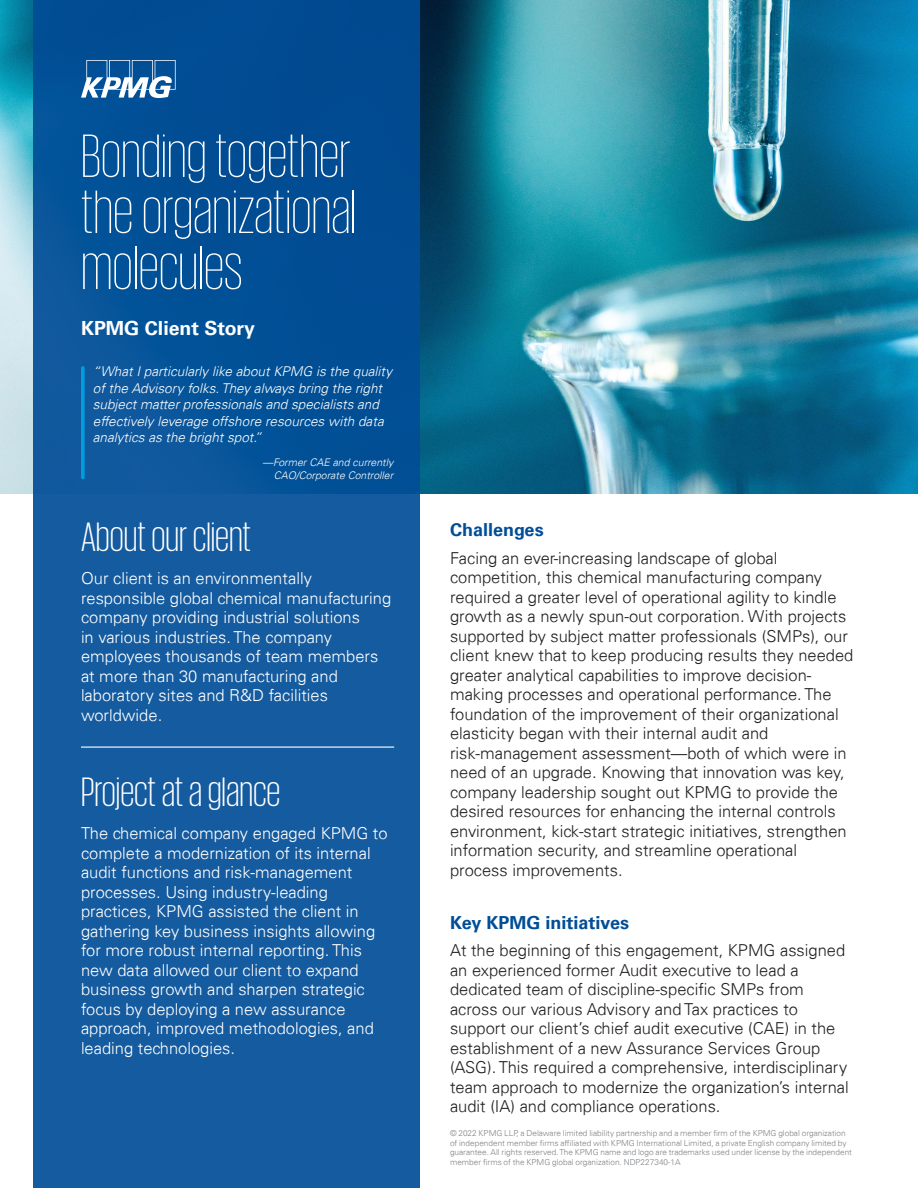
<style>
.page{position:relative;width:918px;height:1188px;background:#fff}
.page>*{position:absolute;margin:0;border:0;box-sizing:border-box;transform-origin:0 0}
.t1{font:200 62.55px/56.1px "KPMG";color:#fff;text-align:justify}
.t2{font:300 42px "KPMG";color:#fff}
.t3{font:700 19.5px "Univers 65";color:#fff}
.t4{font:700 18px "Univers 65";color:#014d97}
.t5{font:300 16.5px/19.5px "Univers 45";color:#231f20}
.t6{font:300 16.5px/19.5px "Univers 45";color:#fff}
.t7{font:italic 300 13.5px/16.5px "Univers 45";color:#fff}
.t8{font:italic 300 10.5px/13.5px "Univers 45";color:#fff;text-align:right}
.t9{font:300 8.25px/9.8px "Univers 45";color:#808285}
</style>
<div class="page">
<img style="left:0;top:0;width:918px;height:493px">
<div style="left:34px;top:0;width:386px;height:1188px;background:linear-gradient(to bottom,#004d94,#1c60a3)"></div>
<svg style="left:81px;top:60px;width:95px;height:38px"></svg>
<svg style="left:81px;top:366px;width:4px;height:113px"></svg>
<hr style="left:81px;top:747px;width:313px;height:1px;background:#fff">
<h1 class="t1" style="left:81px;top:126px;width:277px">Bonding together the organizational molecules</h1>
<p class="t3" style="left:81px;top:317px;width:176px">KPMG Client Story</p>
<p class="t7" style="left:93px;top:363px;width:301px">“What I particularly like about KPMG is the quality of the Advisory folks. They always bring the right subject matter professionals and specialists and effectively leverage offshore resources with data analytics as the bright spot.”</p>
<p class="t8" style="left:263px;top:455px;width:132px">—Former CAE and currently<br>CAO/Corporate Controller</p>
<h2 class="t2" style="left:81px;top:517px;width:172px">About our client</h2>
<p class="t6" style="left:81px;top:569px;width:312px">Our client is an environmentally responsible global chemical manufacturing company providing industrial solutions<br>in various industries. The company employees thousands of team members at more than 30 manufacturing and laboratory sites and R&amp;D facilities worldwide.</p>
<h2 class="t2" style="left:81px;top:772px;width:201px">Project at a glance</h2>
<p class="t6" style="left:81px;top:823px;width:308px">The chemical company engaged KPMG to complete a modernization of its internal audit functions and risk-management processes. Using industry-leading practices, KPMG assisted the client in gathering key business insights allowing for more robust internal reporting. This new data allowed our client to expand business growth and sharpen strategic focus by deploying a new assurance approach, improved methodologies, and leading technologies.</p>
<p class="t4" style="left:450px;top:519px;width:95px">Challenges</p>
<p class="t5" style="left:450px;top:548px;width:405px">Facing an ever-increasing landscape of global competition, this chemical manufacturing company required a greater level of operational agility to kindle growth as a newly spun-out corporation. With projects supported by subject matter professionals (SMPs), our client knew that to keep producing results they needed greater analytical capabilities to improve decision&shy;making processes and operational performance. The foundation of the improvement of their organizational elasticity began with their internal audit and risk-management assessment—both of which were in need of an upgrade. Knowing that innovation was key, company leadership sought out KPMG to provide the desired resources for enhancing the internal controls environment, kick-start strategic initiatives, strengthen information security, and streamline operational process improvements.</p>
<p class="t4" style="left:450px;top:912px;width:181px">Key KPMG initiatives</p>
<p class="t5" style="left:450px;top:941px;width:400px">At the beginning of this engagement, KPMG assigned an experienced former Audit executive to lead a dedicated team of discipline-specific SMPs from across our various Advisory and Tax practices to support our client’s chief audit executive (CAE) in the establishment of a new Assurance Services Group (ASG). This required a comprehensive, interdisciplinary team approach to modernize the organization’s internal audit (IA) and compliance operations.</p>
<p class="t9" style="left:450px;top:1128px;width:404px">© 2022 KPMG LLP, a Delaware limited liability partnership and a member firm of the KPMG global organization of independent member firms affiliated with KPMG International Limited, a private English company limited by guarantee. All rights reserved. The KPMG name and logo are trademarks used under license by the independent member firms of the KPMG global organization. NDP227340-1A</p>
</div>
